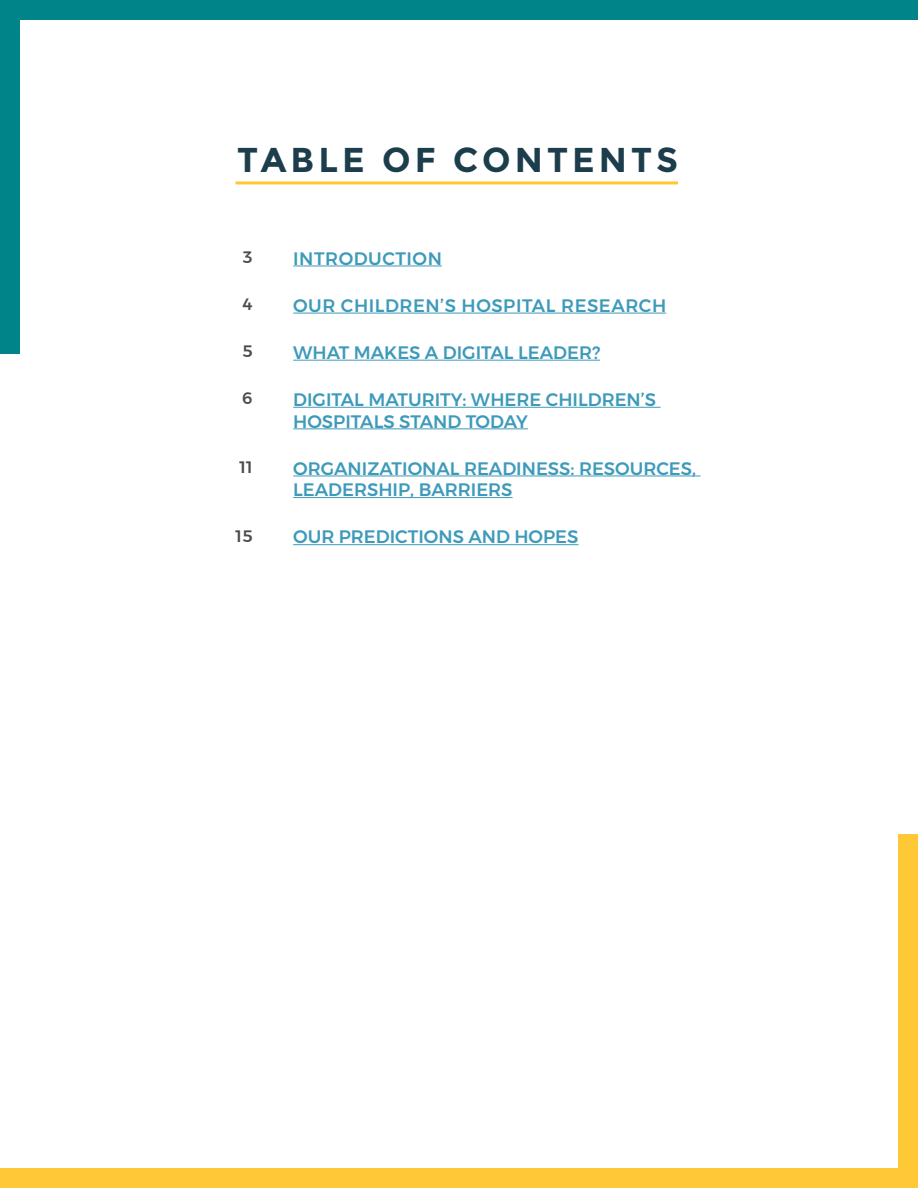
<style>
.page{position:relative;width:918px;height:1188px;background:#fff}
.page>*{position:absolute;margin:0;border:0;box-sizing:border-box;transform-origin:0 0}
.t1{font:700 34.5px "Montserrat";letter-spacing:.12em;color:#1c3e4c}
.t2{font:500 18px/21.6px "Montserrat";color:#0d81a9}
.t3{font:500 18px "Montserrat";letter-spacing:.03em;color:#0d81a9}
.t4{font:500 16.5px "Montserrat";color:#231f20}
</style>
<div class="page">
<div style="left:0;top:0;width:20px;height:353px;background:#008389"></div>
<div style="left:898px;top:835px;width:20px;height:353px;background:#fec836"></div>
<div style="left:0;top:0;width:918px;height:20px;background:#008389"></div>
<div style="left:0;top:1168px;width:918px;height:20px;background:#fec836"></div>
<hr style="left:236px;top:181px;width:442px;height:3px;background:#fec834">
<hr style="left:293px;top:266px;width:149px;height:1px;background:#0d81a9">
<hr style="left:293px;top:313px;width:373px;height:1px;background:#0d81a9">
<hr style="left:293px;top:360px;width:307px;height:1px;background:#0d81a9">
<hr style="left:293px;top:407px;width:368px;height:1px;background:#0d81a9">
<hr style="left:293px;top:428px;width:235px;height:1px;background:#0d81a9">
<hr style="left:293px;top:476px;width:408px;height:1px;background:#0d81a9">
<hr style="left:293px;top:497px;width:220px;height:1px;background:#0d81a9">
<hr style="left:293px;top:544px;width:286px;height:1px;background:#0d81a9">
<p class="t1" style="left:237px;top:139px;width:442px">TABLE OF CONTENTS</p>
<p class="t4" style="left:243px;top:244px;width:11px">3</p>
<p class="t4" style="left:243px;top:291px;width:11px">4</p>
<p class="t4" style="left:242px;top:339px;width:12px">5</p>
<p class="t4" style="left:242px;top:386px;width:12px">6</p>
<p class="t4" style="left:239px;top:454px;width:15px">11</p>
<p class="t4" style="left:236px;top:523px;width:19px">15</p>
<p class="t3" style="left:293px;top:244px;width:150px">INTRODUCTION</p>
<p class="t3" style="left:293px;top:291px;width:375px">OUR CHILDREN’S HOSPITAL RESEARCH</p>
<p class="t2" style="left:293px;top:342px;width:308px">WHAT MAKES A DIGITAL LEADER?</p>
<p class="t2" style="left:293px;top:389px;width:364px">DIGITAL MATURITY: WHERE CHILDREN’S<br>HOSPITALS STAND TODAY</p>
<p class="t2" style="left:293px;top:457px;width:404px">ORGANIZATIONAL READINESS: RESOURCES,<br>LEADERSHIP, BARRIERS</p>
<p class="t2" style="left:293px;top:526px;width:287px">OUR PREDICTIONS AND HOPES</p>
</div>
